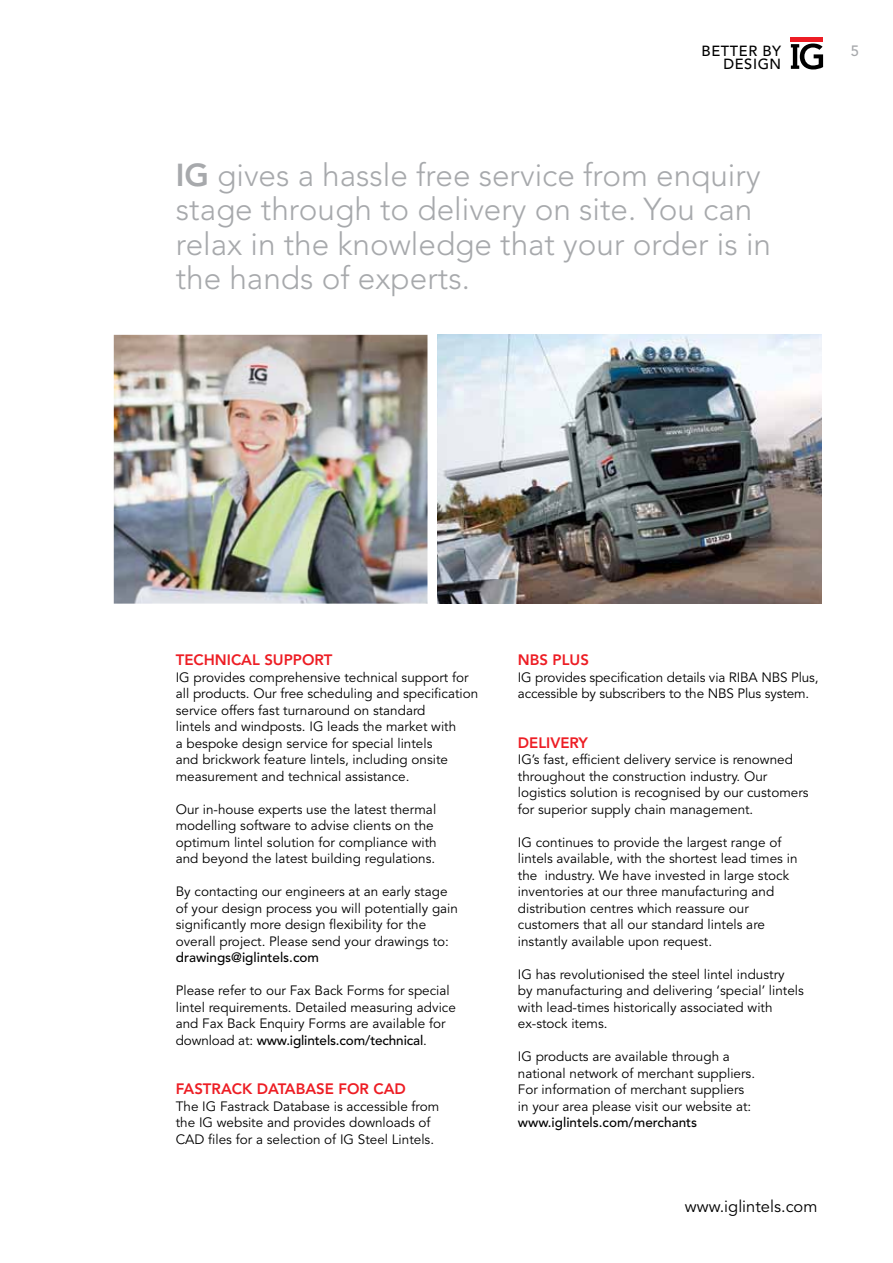
<style>
.page{position:relative;width:893px;height:1263px;background:#fff}
.page>*{position:absolute;margin:0;border:0;box-sizing:border-box;transform-origin:0 0}
.t1{font:300 31.5px/34.5px "Avenir LT Std";color:#a7a9ac}
.t2{font:16.5px "Avenir LT Std";color:#000}
.t3{font:800 15px "Avenir LT Std";color:#ed1d24}
.t4{font:500 14.85px "Avenir LT Std";color:#a7a9ac}
.t5{font:500 14.55px "Avenir LT Std";letter-spacing:.04em;color:#000}
.t6{font:13.5px/16.5px "Avenir LT Std";color:#000}
.t7{font:500 13.5px "Avenir LT Std";color:#000}
.s1{font-weight:800}
.s2{font-weight:500}
</style>
<div class="page">
<hr style="left:791px;top:37px;width:32px;height:4px;background:#ed1d24">
<svg style="left:791px;top:44px;width:32px;height:25px"></svg>
<img style="left:438px;top:335px;width:384px;height:269px">
<img style="left:114px;top:335px;width:313px;height:269px">
<p class="t5" style="left:702px;top:42px;width:81px">BETTER BY</p>
<p class="t4" style="left:851px;top:42px;width:10px">5</p>
<p class="t5" style="left:723px;top:56px;width:59px">DESIGN</p>
<h1 class="t1" style="left:176px;top:158px;width:597px"><span class="s1">IG</span> gives a hassle free service from enquiry stage through to delivery on site. You can relax in the knowledge that your order is in the hands of experts.</h1>
<p class="t3" style="left:176px;top:651px;width:158px">TECHNICAL SUPPORT</p>
<p class="t6" style="left:176px;top:669px;width:304px">IG provides comprehensive technical support for all products. Our free scheduling and specification service offers fast turnaround on standard<br>lintels and windposts. IG leads the market with<br>a bespoke design service for special lintels<br>and brickwork feature lintels, including onsite measurement and technical assistance.</p>
<p class="t6" style="left:176px;top:801px;width:262px">Our in-house experts use the latest thermal modelling software to advise clients on the optimum lintel solution for compliance with and beyond the latest building regulations.</p>
<p class="t6" style="left:176px;top:884px;width:284px">By contacting our engineers at an early stage of your design process you will potentially gain significantly more design flexibility for the overall project. Please send your drawings to:</p>
<p class="t7" style="left:176px;top:950px;width:145px">drawings@iglintels.com</p>
<p class="t6" style="left:176px;top:983px;width:282px">Please refer to our Fax Back Forms for special lintel requirements. Detailed measuring advice and Fax Back Enquiry Forms are available for download at: <span class="s2">www.iglintels.com/technical</span>.</p>
<p class="t3" style="left:176px;top:1080px;width:232px">FASTRACK DATABASE FOR CAD</p>
<p class="t6" style="left:176px;top:1098px;width:265px">The IG Fastrack Database is accessible from the IG website and provides downloads of<br>CAD files for a selection of IG Steel Lintels.</p>
<p class="t3" style="left:518px;top:651px;width:73px">NBS PLUS</p>
<p class="t6" style="left:518px;top:669px;width:302px">IG provides specification details via RIBA NBS Plus, accessible by subscribers to the NBS Plus system.</p>
<p class="t3" style="left:518px;top:734px;width:72px">DELIVERY</p>
<p class="t6" style="left:518px;top:752px;width:292px">IG’s fast, efficient delivery service is renowned throughout the construction industry. Our logistics solution is recognised by our customers for superior supply chain management.</p>
<p class="t6" style="left:518px;top:834px;width:281px">IG continues to provide the largest range of lintels available, with the shortest lead times in the industry. We have invested in large stock inventories at our three manufacturing and distribution centres which reassure our customers that all our standard lintels are instantly available upon request.</p>
<p class="t6" style="left:518px;top:966px;width:287px">IG has revolutionised the steel lintel industry<br>by manufacturing and delivering ‘special’ lintels with lead-times historically associated with ex-stock items.</p>
<p class="t6" style="left:518px;top:1049px;width:239px">IG products are available through a national network of merchant suppliers.<br>For information of merchant suppliers in your area please visit our website at:</p>
<p class="t7" style="left:518px;top:1115px;width:181px">www.iglintels.com/merchants</p>
<p class="t2" style="left:685px;top:1196px;width:134px">www.iglintels.com</p>
</div>
